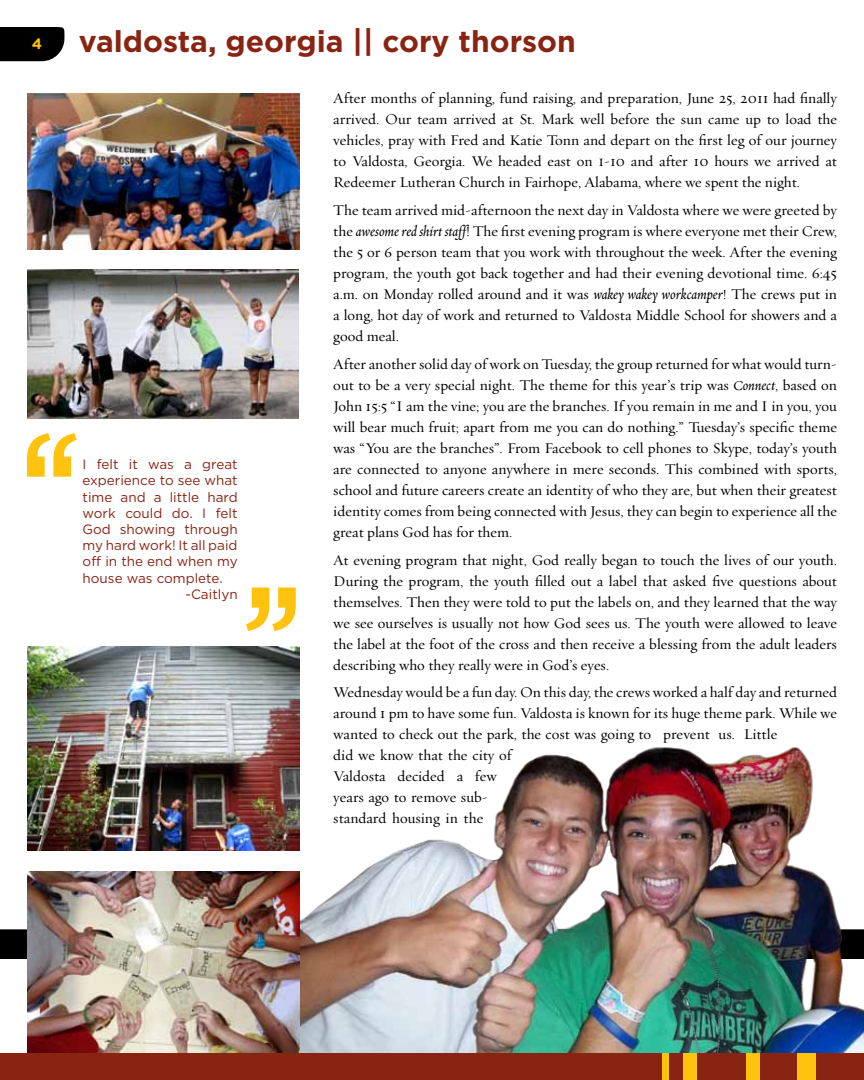
<style>
.page{position:relative;width:864px;height:1080px;background:#fff}
.page>*{position:absolute;margin:0;border:0;box-sizing:border-box;transform-origin:0 0}
.t1{font:700 30px "Gotham";color:#892312}
.t2{font:15px/21px "Requiem Text";color:#000;text-align:justify}
.t3{font:13.5px "Gotham";color:#892312}
.s1{font-size:15px;color:#000}
.s2{font-family:"Requiem Text Small Caps"}
.s3{font-style:italic}
</style>
<div class="page">
<svg style="left:0;top:929px;width:27px;height:30px"></svg>
<img style="left:272px;top:741px;width:592px;height:312px">
<div style="left:0;top:27px;width:65px;height:34px;background:#000"></div>
<div style="left:661px;top:1053px;width:9px;height:27px;background:#ffc20e"></div>
<div style="left:683px;top:1053px;width:15px;height:27px;background:#ffc20e"></div>
<div style="left:746px;top:1053px;width:14px;height:27px;background:#ffc20e"></div>
<div style="left:796px;top:1053px;width:21px;height:27px;background:#ffc20e"></div>
<div style="left:698px;top:1053px;width:48px;height:27px;background:#892312"></div>
<div style="left:670px;top:1053px;width:13px;height:27px;background:#892312"></div>
<div style="left:760px;top:1053px;width:36px;height:27px;background:#892312"></div>
<div style="left:817px;top:1053px;width:47px;height:27px;background:#892312"></div>
<img style="left:27px;top:647px;width:272px;height:204px">
<img style="left:27px;top:872px;width:272px;height:181px">
<img style="left:27px;top:269px;width:272px;height:149px">
<img style="left:27px;top:93px;width:272px;height:157px">
<div style="left:0;top:1053px;width:661px;height:27px;background:#892312"></div>
<svg style="left:27px;top:433px;width:50px;height:44px"></svg>
<svg style="left:246px;top:587px;width:50px;height:44px"></svg>
<h1 class="t1" style="left:32px;top:24px;width:546px"><span class="s1">4</span> valdosta, georgia || cory thorson</h1>
<p class="t2" style="left:333px;top:88px;width:505px">After months of planning, fund raising, and preparation, June 25, 2011 had finally arrived. Our team arrived at St. Mark well before the sun came up to load the vehicles, pray with Fred and Katie Tonn and depart on the first leg of our journey to Valdosta, Georgia. We headed east on <span class="s2">i</span>-10 and after 10 hours we arrived at Redeemer Lutheran Church in Fairhope, Alabama, where we spent the night.</p>
<p class="t2" style="left:333px;top:199px;width:505px">The team arrived mid-afternoon the next day in Valdosta where we were greeted by the <span class="s3">awesome red shirt staff</span>! The first evening program is where everyone met their Crew, the 5 or 6 person team that you work with throughout the week. After the evening program, the youth got back together and had their evening devotional time. 6:45 a.m. on Monday rolled around and it was <span class="s3">wakey wakey workcamper</span>! The crews put in a long, hot day of work and returned to Valdosta Middle School for showers and a good meal.</p>
<p class="t2" style="left:333px;top:353px;width:505px">After another solid day of work on Tuesday, the group returned for what would turn&shy;out to be a very special night. The theme for this year’s trip was <span class="s3">Connect</span>, based on John 15:5 “I am the vine; you are the branches. If you remain in me and I in you, you will bear much fruit; apart from me you can do nothing.” Tuesday’s specific theme was “You are the branches”. From Facebook to cell phones to Skype, today’s youth are connected to anyone anywhere in mere seconds. This combined with sports, school and future careers create an identity of who they are, but when their greatest identity comes from being connected with Jesus, they can begin to experience all the great plans God has for them.</p>
<p class="t2" style="left:333px;top:549px;width:505px">At evening program that night, God really began to touch the lives of our youth.<br>During the program, the youth filled out a label that asked five questions about themselves. Then they were told to put the labels on, and they learned that the way we see ourselves is usually not how God sees us. The youth were allowed to leave the label at the foot of the cross and then receive a blessing from the adult leaders describing who they really were in God’s eyes.</p>
<p class="t2" style="left:333px;top:682px;width:505px;text-align:left">Wednesday would be a fun day. On this day, the crews worked a half day and returned around 1 pm to have some fun. Valdosta is known for its huge theme park. While we wanted to check out the park, the cost was going to prevent us. Little<br>did we know that the city of<br>Valdosta decided a few<br>years ago to remove sub-<br>standard housing in the</p>
<p class="t3" style="left:83px;top:456px;width:157px">I felt it was a great</p>
<p class="t3" style="left:83px;top:472px;width:157px">experience to see what</p>
<p class="t3" style="left:83px;top:489px;width:157px">time and a little hard</p>
<p class="t3" style="left:83px;top:505px;width:157px">work could do. I felt</p>
<p class="t3" style="left:83px;top:521px;width:157px">God showing through</p>
<p class="t3" style="left:83px;top:537px;width:157px">my hard work! It all paid</p>
<p class="t3" style="left:83px;top:553px;width:157px">off in the end when my</p>
<p class="t3" style="left:83px;top:570px;width:142px">house was complete.</p>
<p class="t3" style="left:186px;top:586px;width:54px">-Caitlyn</p>
</div>
